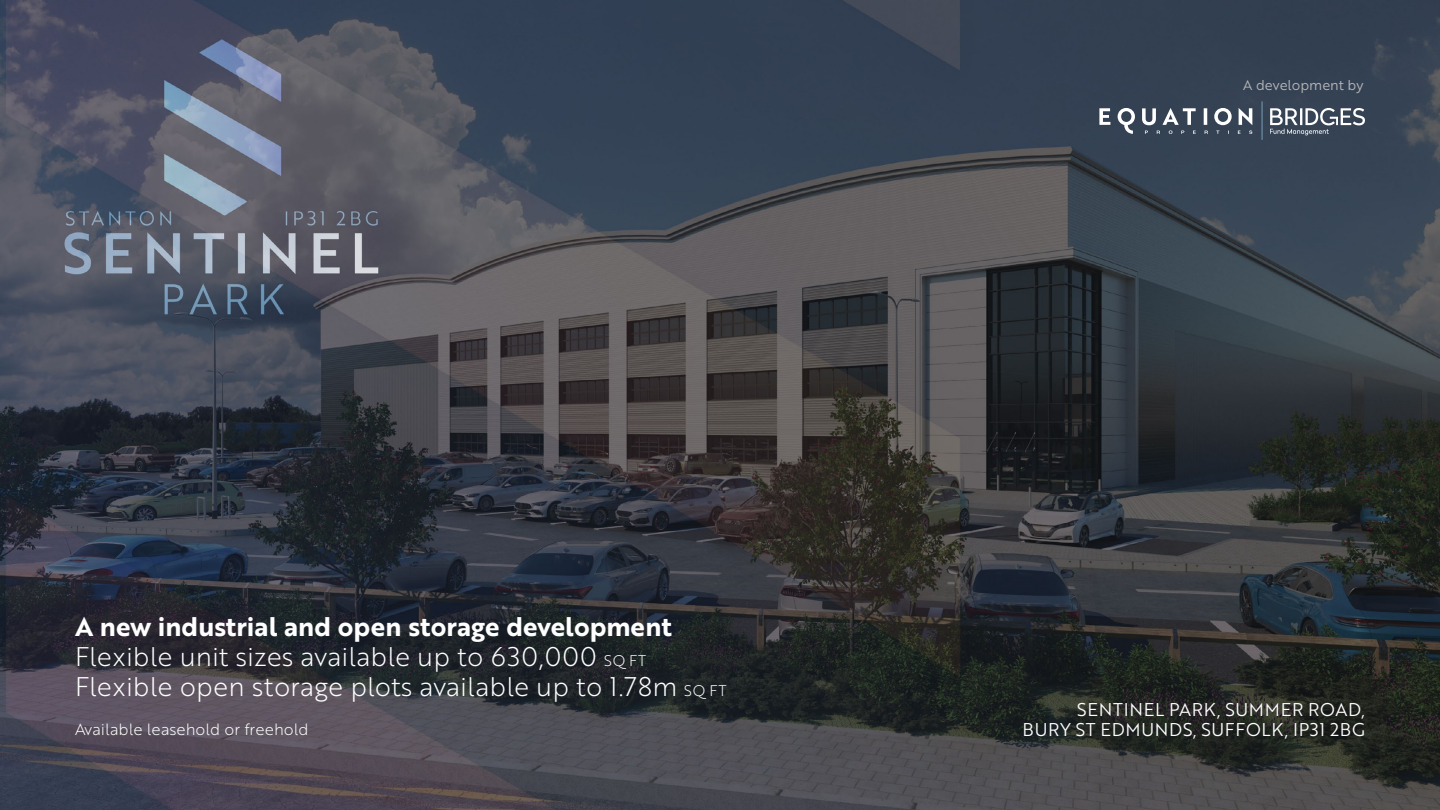
<style>
.page{position:relative;width:1440px;height:810px;background:#fff}
.page>*{position:absolute;margin:0;border:0;box-sizing:border-box;transform-origin:0 0}
.t1{font:26.25px/30px "Brother 1816 Light";color:#fff}
.t2{font:26.25px "Brother 1816 Bold";color:#fff}
.t3{font:18px/20.2px "Brother 1816 Book";letter-spacing:.04em;color:#fff;text-align:right}
.t4{font:15.9px "Brother 1816 Light";color:#fff}
.t5{font:13.88px "Brother 1816 Book";color:#b6b7ba}
.s1{font-size:15px}
</style>
<div class="page">
<img style="left:0;top:0;width:1440px;height:810px">
<svg style="left:1099px;top:108px;width:153px;height:26px"></svg>
<svg style="left:1270px;top:108px;width:95px;height:28px;background:#6d7683"></svg>
<hr style="left:1262px;top:101px;width:1px;height:39px;background:#547a91">
<p class="t2" style="left:75px;top:607px;width:598px">A new industrial and open storage development</p>
<p class="t1" style="left:75px;top:641px;width:653px">Flexible unit sizes available up to 630,000 <span class="s1">SQ FT<br></span>Flexible open storage plots available up to 1.78m <span class="s1">SQ FT</span></p>
<p class="t4" style="left:75px;top:717px;width:235px">Available leasehold or freehold</p>
<p class="t5" style="left:1243px;top:75px;width:122px">A development by</p>
<p class="t3" style="left:1023px;top:698px;width:344px">SENTINEL PARK, SUMMER ROAD,<br>BURY ST EDMUNDS, SUFFOLK, IP31 2BG</p>
</div>
